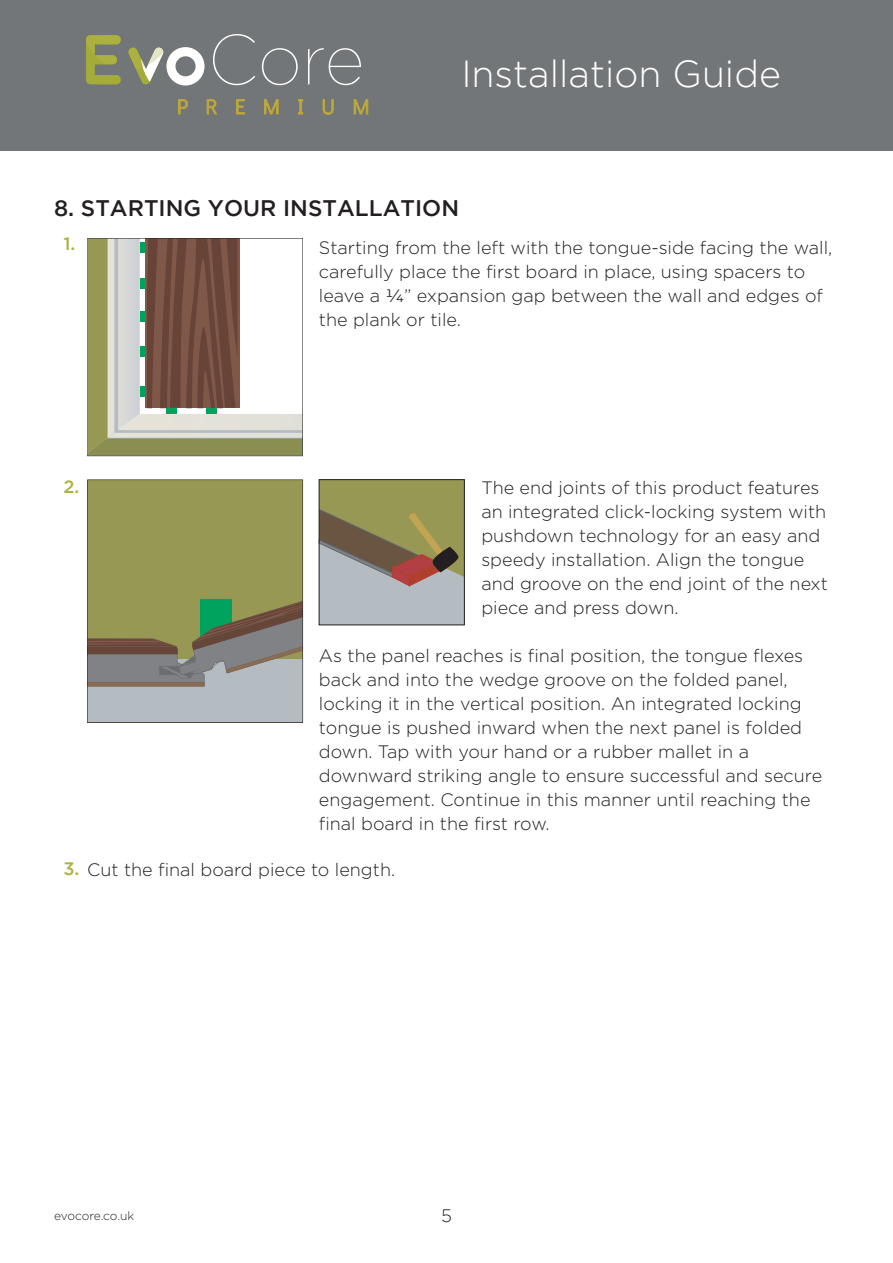
<style>
.page{position:relative;width:893px;height:1263px;background:#fff}
.page>*{position:absolute;margin:0;border:0;box-sizing:border-box;transform-origin:0 0}
.t1{font:300 37.5px "Gotham";color:#fff}
.t2{font:500 22.5px "Gotham";color:#231f20}
.t3{font:300 18px/24px "Gotham";color:#231f20}
.t4{font:500 18px "Gotham";color:#abb341}
.t5{font:300 18px "Gotham";color:#231f20}
.t6{font:300 12px "Gotham";letter-spacing:-.015em;color:#231f20}
.s1{font-family:"Montserrat";font-weight:400}
.s2{font-weight:500;color:#abb341}
</style>
<div class="page">
<div style="left:0;top:0;width:893px;height:151px;background:#727678"></div>
<svg style="left:86px;top:35px;width:35px;height:49px"></svg>
<svg style="left:128px;top:47px;width:77px;height:39px"></svg>
<svg style="left:213px;top:34px;width:42px;height:51px"></svg>
<svg style="left:262px;top:48px;width:36px;height:37px"></svg>
<svg style="left:308px;top:48px;width:53px;height:37px"></svg>
<svg style="left:178px;top:99px;width:10px;height:15px"></svg>
<svg style="left:207px;top:99px;width:10px;height:15px"></svg>
<svg style="left:236px;top:99px;width:9px;height:15px"></svg>
<svg style="left:264px;top:99px;width:15px;height:15px"></svg>
<svg style="left:298px;top:99px;width:5px;height:15px"></svg>
<svg style="left:323px;top:99px;width:11px;height:16px"></svg>
<svg style="left:354px;top:99px;width:14px;height:15px"></svg>
<svg style="left:87px;top:238px;width:216px;height:218px"></svg>
<svg style="left:87px;top:479px;width:216px;height:244px;background:#92956c"></svg>
<div style="left:319px;top:480px;width:145px;height:145px;background:#b4bbc1"></div>
<div style="left:319px;top:479px;width:146px;height:146px;border:1px solid #231f20"></div>
<svg style="left:319px;top:480px;width:145px;height:106px"></svg>
<p class="t1" style="left:461px;top:53px;width:321px">Installation Guide</p>
<p class="t2" style="left:54px;top:196px;width:407px">8. STARTING YOUR INSTALLATION</p>
<p class="t3" style="left:319px;top:236px;width:515px">Starting from the left with the tongue-side facing the wall, carefully place the first board in place, using spacers to leave a <span class="s1">¼</span>” expansion gap between the wall and edges of the plank or tile.</p>
<p class="t4" style="left:63px;top:234px;width:13px">1.</p>
<p class="t4" style="left:63px;top:476px;width:17px">2.</p>
<p class="t3" style="left:481px;top:475px;width:348px">The end joints of this product features an integrated click-locking system with pushdown technology for an easy and speedy installation. Align the tongue and groove on the end joint of the next piece and press down.</p>
<p class="t3" style="left:319px;top:643px;width:505px">As the panel reaches is final position, the tongue flexes back and into the wedge groove on the folded panel, locking it in the vertical position. An integrated locking tongue is pushed inward when the next panel is folded down. Tap with your hand or a rubber mallet in a downward striking angle to ensure successful and secure engagement. Continue in this manner until reaching the final board in the first row.</p>
<p class="t3" style="left:63px;top:858px;width:333px"><span class="s2">3.</span> Cut the final board piece to length.</p>
<p class="t6" style="left:54px;top:1209px;width:82px">evocore.co.uk</p>
<p class="t5" style="left:441px;top:1206px;width:12px">5</p>
</div>
